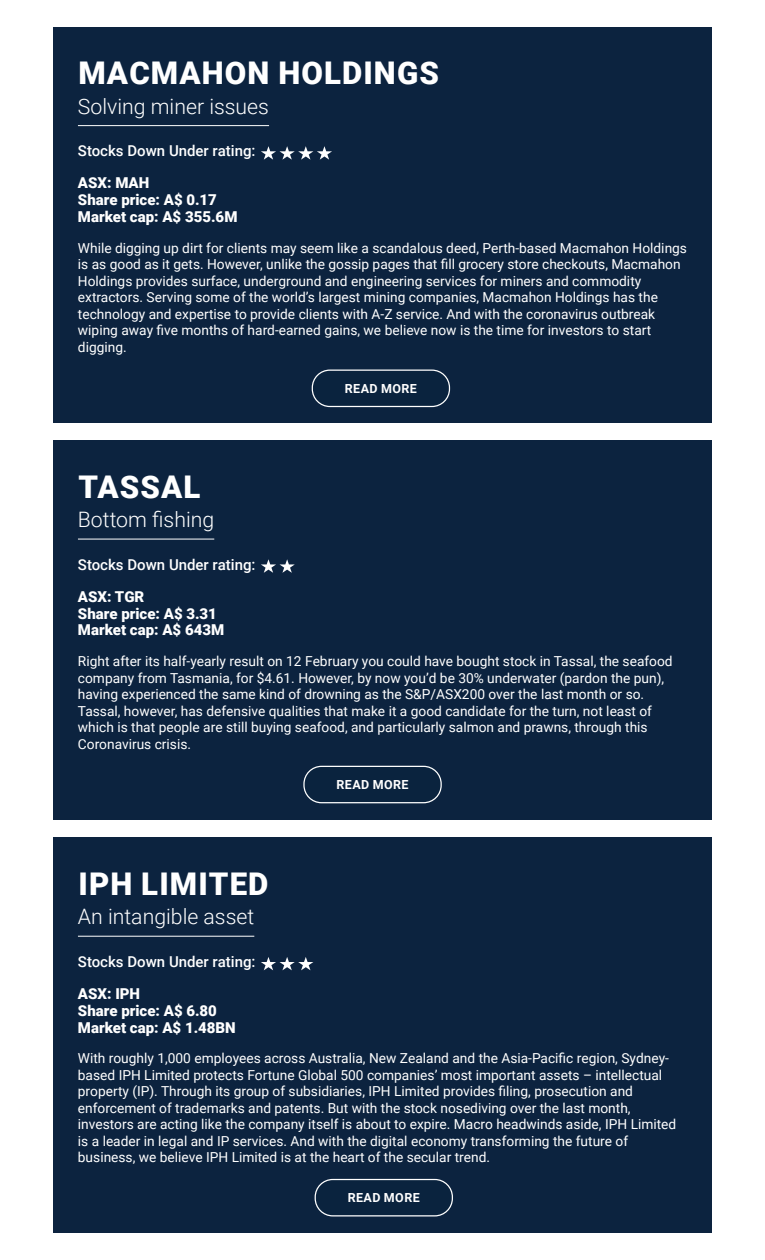
<style>
.page{position:relative;width:765px;height:1260px;background:#fff}
.page>*{position:absolute;margin:0;border:0;box-sizing:border-box;transform-origin:0 0}
.t1{font:900 31.25px "Roboto";letter-spacing:.035em;color:#fff}
.t2{font:300 21.25px "Roboto";color:#fff}
.t3{font:900 15px/16.9px "Roboto";color:#fff}
.t4{font:500 15px "Roboto";color:#fff}
.t5{font:13.75px/16.5px "Roboto";color:#fff}
.t6{font:700 12.5px "Roboto";letter-spacing:.035em;color:#fff}
</style>
<div class="page">
<div style="left:53px;top:27px;width:659px;height:396px;background:#0c233f"></div>
<hr style="left:78px;top:125px;width:191px;height:1px;background:#fff">
<svg style="left:261px;top:146px;width:71px;height:14px"></svg>
<div style="left:312px;top:370px;width:138px;height:37px;border:1px solid #fff;border-radius:18px"></div>
<div style="left:53px;top:440px;width:659px;height:380px;background:#0c233f"></div>
<hr style="left:78px;top:539px;width:136px;height:1px;background:#fff">
<svg style="left:261px;top:559px;width:34px;height:14px"></svg>
<div style="left:303px;top:766px;width:139px;height:37px;border:1px solid #fff;border-radius:18px"></div>
<div style="left:53px;top:838px;width:659px;height:395px;background:#0c233f"></div>
<hr style="left:78px;top:936px;width:176px;height:1px;background:#fff">
<svg style="left:261px;top:957px;width:52px;height:13px"></svg>
<div style="left:315px;top:1179px;width:138px;height:37px;border:1px solid #fff;border-radius:18px"></div>
<h1 class="t1" style="left:79px;top:51px;width:362px">MACMAHON HOLDINGS</h1>
<h2 class="t2" style="left:78px;top:91px;width:193px">Solving miner issues</h2>
<p class="t4" style="left:78px;top:140px;width:179px">Stocks Down Under rating:</p>
<p class="t3" style="left:78px;top:174px;width:161px">ASX: MAH<br>Share price: A$ 0.17<br>Market cap: A$ 355.6M</p>
<p class="t5" style="left:78px;top:239px;width:611px">While digging up dirt for clients may seem like a scandalous deed, Perth-based Macmahon Holdings is as good as it gets. However, unlike the gossip pages that fill grocery store checkouts, Macmahon Holdings provides surface, underground and engineering services for miners and commodity extractors. Serving some of the world’s largest mining companies, Macmahon Holdings has the technology and expertise to provide clients with A-Z service. And with the coronavirus outbreak wiping away five months of hard-earned gains, we believe now is the time for investors to start digging.</p>
<p class="t6" style="left:345px;top:380px;width:74px">READ MORE</p>
<h1 class="t1" style="left:79px;top:465px;width:123px">TASSAL</h1>
<h2 class="t2" style="left:78px;top:505px;width:138px">Bottom fishing</h2>
<p class="t4" style="left:78px;top:554px;width:179px">Stocks Down Under rating:</p>
<p class="t3" style="left:78px;top:587px;width:148px">ASX: TGR<br>Share price: A$ 3.31<br>Market cap: A$ 643M</p>
<p class="t5" style="left:78px;top:652px;width:596px">Right after its half-yearly result on 12 February you could have bought stock in Tassal, the seafood company from Tasmania, for $4.61. However, by now you’d be 30% underwater (pardon the pun), having experienced the same kind of drowning as the S&amp;P/ASX200 over the last month or so.<br>Tassal, however, has defensive qualities that make it a good candidate for the turn, not least of which is that people are still buying seafood, and particularly salmon and prawns, through this Coronavirus crisis.</p>
<p class="t6" style="left:337px;top:776px;width:74px">READ MORE</p>
<h1 class="t1" style="left:79px;top:862px;width:191px">IPH LIMITED</h1>
<h2 class="t2" style="left:78px;top:902px;width:178px">An intangible asset</h2>
<p class="t4" style="left:78px;top:951px;width:179px">Stocks Down Under rating:</p>
<p class="t3" style="left:78px;top:984px;width:159px">ASX: IPH<br>Share price: A$ 6.80<br>Market cap: A$ 1.48BN</p>
<p class="t5" style="left:78px;top:1050px;width:600px">With roughly 1,000 employees across Australia, New Zealand and the Asia-Pacific region, Sydney&shy;based IPH Limited protects Fortune Global 500 companies’ most important assets – intellectual property (IP). Through its group of subsidiaries, IPH Limited provides filing, prosecution and enforcement of trademarks and patents. But with the stock nosediving over the last month, investors are acting like the company itself is about to expire. Macro headwinds aside, IPH Limited is a leader in legal and IP services. And with the digital economy transforming the future of business, we believe IPH Limited is at the heart of the secular trend.</p>
<p class="t6" style="left:348px;top:1189px;width:74px">READ MORE</p>
</div>
